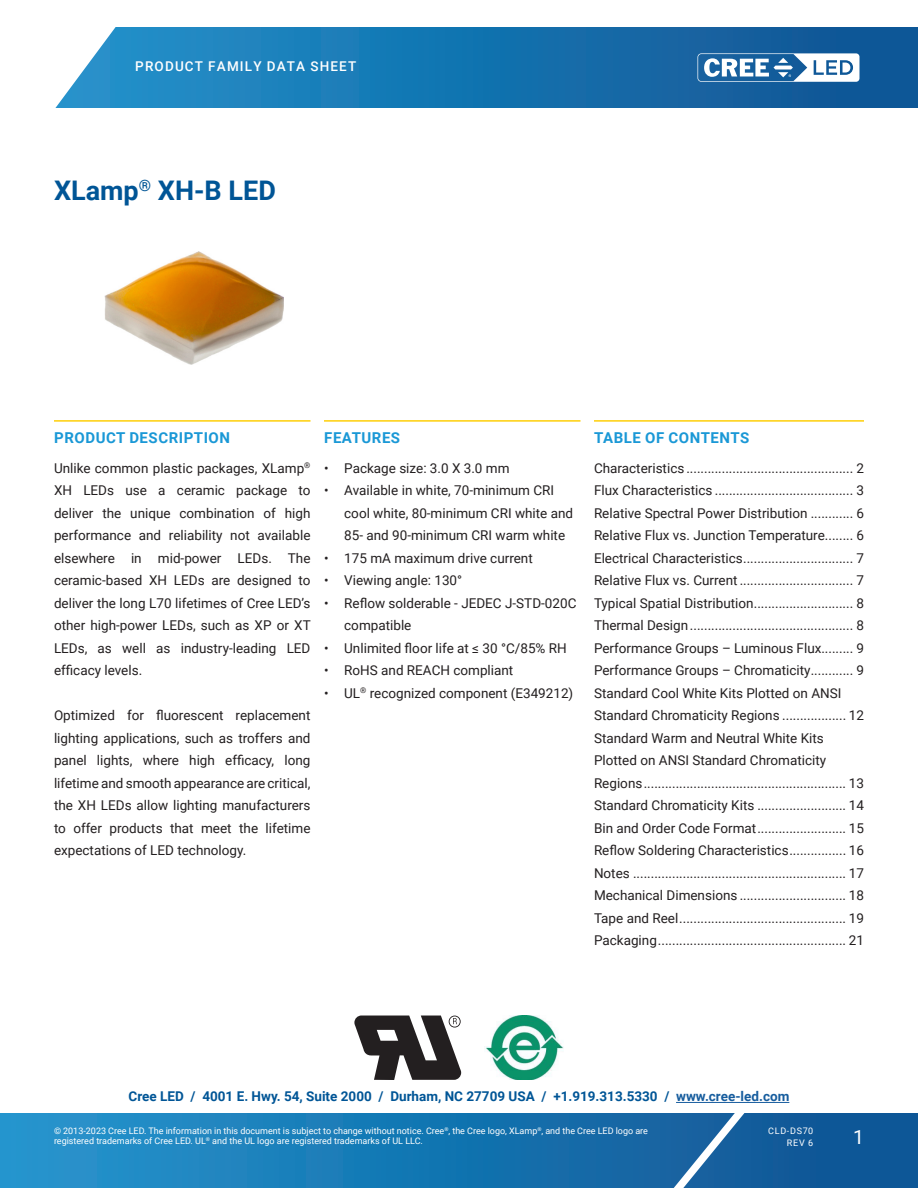
<style>
.page{position:relative;width:918px;height:1188px;background:#fff}
.page>*{position:absolute;margin:0;border:0;box-sizing:border-box;transform-origin:0 0}
.doc_title{font:700 27px "Roboto";color:#005596}
.t1{font:19.5px "Roboto";color:#fff}
.Section_heading_top{font:700 15px "Roboto";letter-spacing:.035em;color:#1a98d6}
.Text_justify{font:13.5px/22.5px "Roboto";color:#231f20}
.t2{font:700 13.5px "Roboto";color:#005596}
.t3{font:500 13.5px "Roboto";letter-spacing:.085em;color:#fff}
.t4{font:9px/10.8px "Roboto";color:#fff}
.t5{font:9px/12px "Roboto";letter-spacing:.085em;color:#fff;text-align:right}
.s1{color:#175d9e}
</style>
<div class="page">
<svg style="left:0;top:1113px;width:918px;height:75px;background:#1876b2"></svg>
<svg style="left:644px;top:1113px;width:117px;height:75px;background:#296da6"></svg>
<svg style="left:55px;top:27px;width:863px;height:81px;background:#2078b2"></svg>
<svg style="left:697px;top:53px;width:162px;height:29px"></svg>
<hr style="left:676px;top:1102px;width:113px;height:1px;background:#175d9e">
<hr style="left:54px;top:420px;width:256px;height:2px;background:#fece08">
<hr style="left:324px;top:420px;width:256px;height:2px;background:#fece08">
<hr style="left:594px;top:420px;width:270px;height:2px;background:#fece08">
<img style="left:105px;top:252px;width:179px;height:112px">
<svg style="left:354px;top:1016px;width:107px;height:64px"></svg>
<img style="left:484px;top:1016px;width:80px;height:64px">
<p class="t3" style="left:135px;top:57px;width:222px">PRODUCT FAMILY DATA SHEET</p>
<p class="doc_title" style="left:54px;top:172px;width:223px">XLamp<sup>®</sup> XH-B LED</p>
<p class="Section_heading_top" style="left:54px;top:427px;width:177px">PRODUCT DESCRIPTION</p>
<p class="Text_justify" style="left:54px;top:456px;width:258px;text-align:justify">Unlike common plastic packages, XLamp<sup>® </sup>XH LEDs use a ceramic package to deliver the unique combination of high performance and reliability not available elsewhere in mid‑power LEDs. The ceramic‑based XH LEDs are designed to deliver the long L70 lifetimes of Cree LED’s other high‑power LEDs, such as XP or XT LEDs, as well as industry‑leading LED efficacy levels.</p>
<p class="Text_justify" style="left:54px;top:703px;width:258px;text-align:justify">Optimized for fluorescent replacement lighting applications, such as troffers and panel lights, where high efficacy, long lifetime and smooth appearance are critical, the XH LEDs allow lighting manufacturers to offer products that meet the lifetime expectations of LED technology.</p>
<p class="Section_heading_top" style="left:324px;top:427px;width:77px">FEATURES</p>
<p class="Text_justify" style="left:324px;top:456px;width:187px">• Package size: 3.0 X 3.0 mm</p>
<p class="Text_justify" style="left:344px;top:478px;width:230px;text-indent:-20px">• Available in white, 70-minimum CRI cool white, 80-minimum CRI white and<br>85- and 90-minimum CRI warm white</p>
<p class="Text_justify" style="left:324px;top:546px;width:210px">• 175 mA maximum drive current</p>
<p class="Text_justify" style="left:324px;top:568px;width:140px">• Viewing angle: 130°</p>
<p class="Text_justify" style="left:344px;top:591px;width:234px;text-indent:-20px">• Reflow solderable - JEDEC J‑STD‑020C compatible</p>
<p class="Text_justify" style="left:324px;top:636px;width:244px">• Unlimited floor life at ≤ 30 °C/85% RH</p>
<p class="Text_justify" style="left:324px;top:658px;width:191px">• RoHS and REACH compliant</p>
<p class="Text_justify" style="left:324px;top:681px;width:251px">• UL<sup>®</sup> recognized component (E349212)</p>
<p class="Section_heading_top" style="left:594px;top:427px;width:157px">TABLE OF CONTENTS</p>
<p class="Text_justify" style="left:594px;top:456px;width:272px">Characteristics ............................................... 2</p>
<p class="Text_justify" style="left:594px;top:478px;width:272px">Flux Characteristics ....................................... 3</p>
<p class="Text_justify" style="left:594px;top:501px;width:272px">Relative Spectral Power Distribution ............ 6</p>
<p class="Text_justify" style="left:594px;top:523px;width:272px">Relative Flux vs. Junction Temperature........ 6</p>
<p class="Text_justify" style="left:594px;top:546px;width:272px">Electrical Characteristics............................... 7</p>
<p class="Text_justify" style="left:594px;top:568px;width:272px">Relative Flux vs. Current................................ 7</p>
<p class="Text_justify" style="left:594px;top:591px;width:272px">Typical Spatial Distribution............................ 8</p>
<p class="Text_justify" style="left:594px;top:613px;width:272px">Thermal Design.............................................. 8</p>
<p class="Text_justify" style="left:594px;top:636px;width:272px">Performance Groups – Luminous Flux......... 9</p>
<p class="Text_justify" style="left:594px;top:658px;width:272px">Performance Groups – Chromaticity............ 9</p>
<p class="Text_justify" style="left:594px;top:681px;width:272px">Standard Cool White Kits Plotted on ANSI<br>Standard Chromaticity Regions .................. 12</p>
<p class="Text_justify" style="left:594px;top:726px;width:272px">Standard Warm and Neutral White Kits<br>Plotted on ANSI Standard Chromaticity<br>Regions......................................................... 13</p>
<p class="Text_justify" style="left:594px;top:793px;width:272px">Standard Chromaticity Kits ......................... 14</p>
<p class="Text_justify" style="left:594px;top:816px;width:272px">Bin and Order Code Format......................... 15</p>
<p class="Text_justify" style="left:594px;top:838px;width:272px">Reflow Soldering Characteristics................ 16</p>
<p class="Text_justify" style="left:594px;top:861px;width:272px">Notes ............................................................ 17</p>
<p class="Text_justify" style="left:594px;top:883px;width:272px">Mechanical Dimensions .............................. 18</p>
<p class="Text_justify" style="left:594px;top:906px;width:272px">Tape and Reel............................................... 19</p>
<p class="Text_justify" style="left:594px;top:928px;width:272px">Packaging..................................................... 21</p>
<p class="t2" style="left:129px;top:1087px;width:662px">Cree LED / 4001 E. Hwy. 54, Suite 2000 / Durham, NC 27709 USA / +1.919.313.5330 / <span class="s1">www.cree-led.com</span></p>
<p class="t4" style="left:54px;top:1125px;width:596px">© 2013-2023 Cree LED. The information in this document is subject to change without notice. Cree<sup>®</sup>, the Cree logo, XLamp<sup>®</sup>, and the Cree LED logo are registered trademarks of Cree LED. UL<sup>®</sup> and the UL logo are registered trademarks of UL LLC.</p>
<p class="t5" style="left:768px;top:1124px;width:47px">CLD-DS70<br>REV 6</p>
<h2 class="t1" style="left:853px;top:1123px;width:12px">1</h2>
</div>
